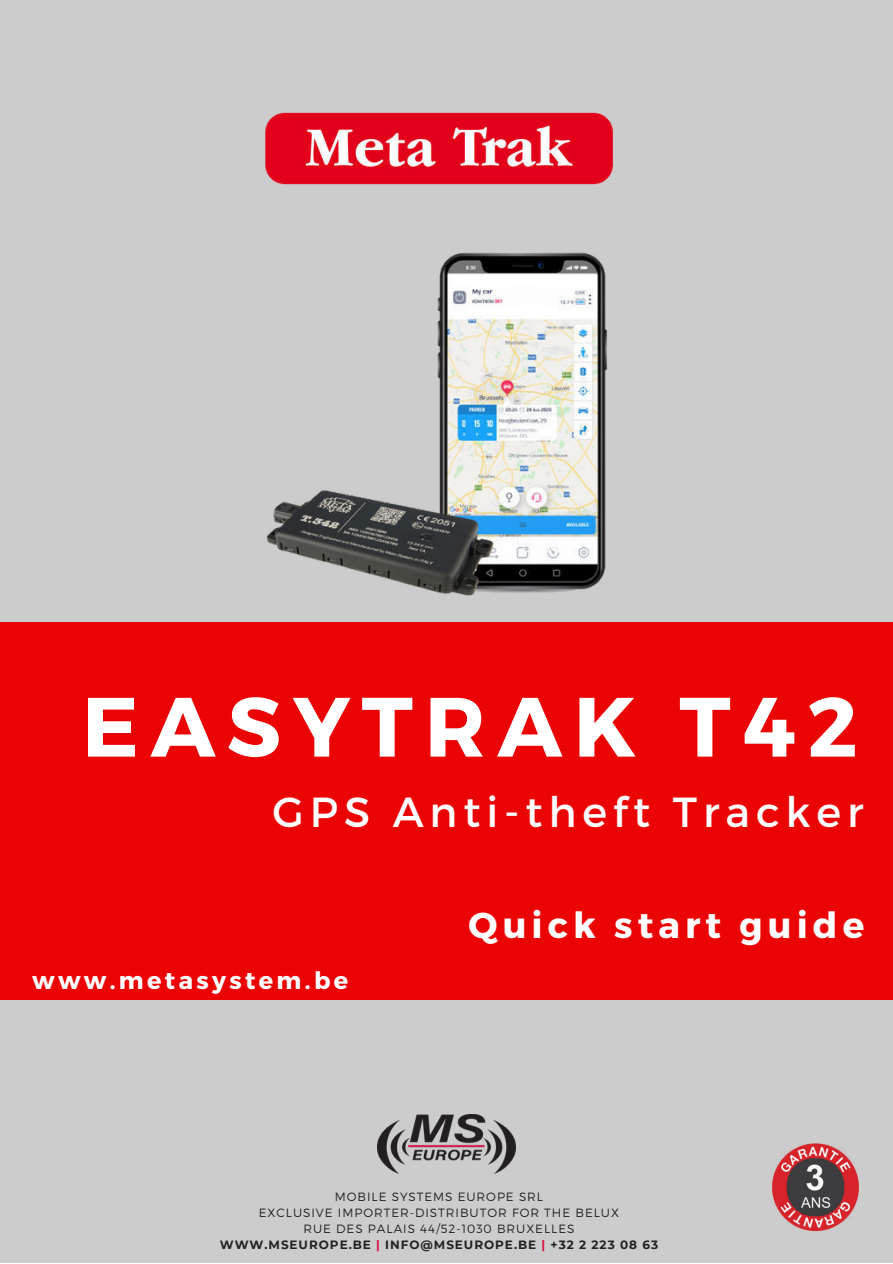
<style>
.page{position:relative;width:893px;height:1264px;background:#fff}
.page>*{position:absolute;margin:0;border:0;box-sizing:border-box;transform-origin:0 0}
.t1{font:700 83.85px "Montserrat";letter-spacing:.14em;color:#fff}
.t2{font:42px "Montserrat";letter-spacing:.14em;color:#fff}
.t3{font:700 36px "Montserrat";letter-spacing:.14em;color:#fff}
.t4{font:700 24px "Montserrat";letter-spacing:.14em;color:#fff}
.t5{font:300 12px/16px "Montserrat";letter-spacing:.08em;color:#222;text-align:center}
.s1{font-weight:700}
.s2{font-weight:700;color:#d41241}
</style>
<div class="page">
<div style="left:0;top:999px;width:892px;height:263px;background:#ccc"></div>
<div style="left:0;top:617px;width:892px;height:382px;background:#eb0404"></div>
<img style="left:378px;top:1114px;width:137px;height:59px">
<div style="left:0;top:0;width:892px;height:622px;background:#ccc"></div>
<img style="left:772px;top:1143px;width:87px;height:88px">
<img style="left:266px;top:252px;width:342px;height:344px">
<img style="left:265px;top:112px;width:348px;height:73px">
<h1 class="t1" style="left:82px;top:674px;width:777px">EASYTRAK T42</h1>
<h2 class="t2" style="left:272px;top:786px;width:592px">GPS Anti-theft Tracker</h2>
<h3 class="t4" style="left:32px;top:965px;width:317px">www.metasystem.be</h3>
<h3 class="t3" style="left:468px;top:902px;width:397px">Quick start guide</h3>
<p class="t5" style="left:220px;top:1188px;width:440px">MOBILE SYSTEMS EUROPE SRL<br>EXCLUSIVE IMPORTER-DISTRIBUTOR FOR THE BELUX<br>RUE DES PALAIS 44/52-1030 BRUXELLES<br><span class="s1">WWW.MSEUROPE.BE</span> <span class="s2">|</span> <span class="s1">INFO@MSEUROPE.BE</span> <span class="s2">|</span> <span class="s1">+32 2 223 08 63</span></p>
</div>
